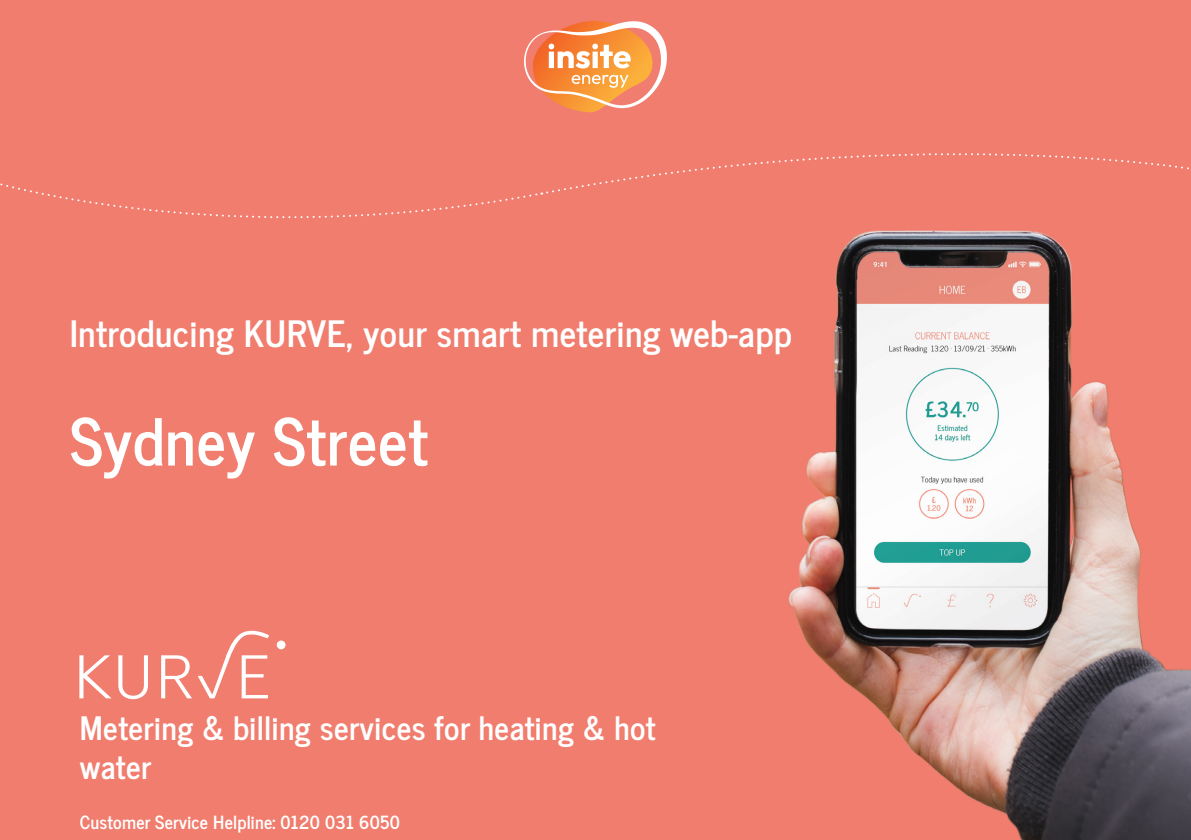
<style>
.page{position:relative;width:1191px;height:840px;background:#fff}
.page>*{position:absolute;margin:0;border:0;box-sizing:border-box;transform-origin:0 0}
.t1{font:700 64px "News Cycle";letter-spacing:.015em;color:#fff}
.t2{font:700 36px "News Cycle";letter-spacing:.015em;color:#fff}
.t3{font:700 32px/38.4px "News Cycle";letter-spacing:.015em;color:#fff}
.t4{font:700 18px "News Cycle";letter-spacing:.015em;color:#fff}
</style>
<div class="page">
<div style="left:0;top:0;width:1191px;height:839px;background:#f07d6e"></div>
<img style="left:788px;top:230px;width:403px;height:609px">
<svg style="left:546px;top:153px;width:643px;height:41px"></svg>
<svg style="left:0;top:183px;width:542px;height:36px"></svg>
<svg style="left:79px;top:655px;width:32px;height:43px"></svg>
<svg style="left:118px;top:655px;width:30px;height:43px"></svg>
<svg style="left:161px;top:655px;width:31px;height:43px"></svg>
<div style="left:277px;top:640px;width:8px;height:9px;background:#fff;border-radius:50%"></div>
<svg style="left:198px;top:630px;width:71px;height:68px"></svg>
<svg style="left:524px;top:21px;width:143px;height:91px"></svg>
<p class="t2" style="left:70px;top:301px;width:723px">Introducing KURVE, your smart metering web-app</p>
<h1 class="t1" style="left:70px;top:385px;width:359px">Sydney Street</h1>
<p class="t3" style="left:80px;top:705px;width:577px">Metering &amp; billing services for heating &amp; hot water</p>
<p class="t4" style="left:80px;top:805px;width:321px">Customer Service Helpline: 0120 031 6050</p>
</div>
